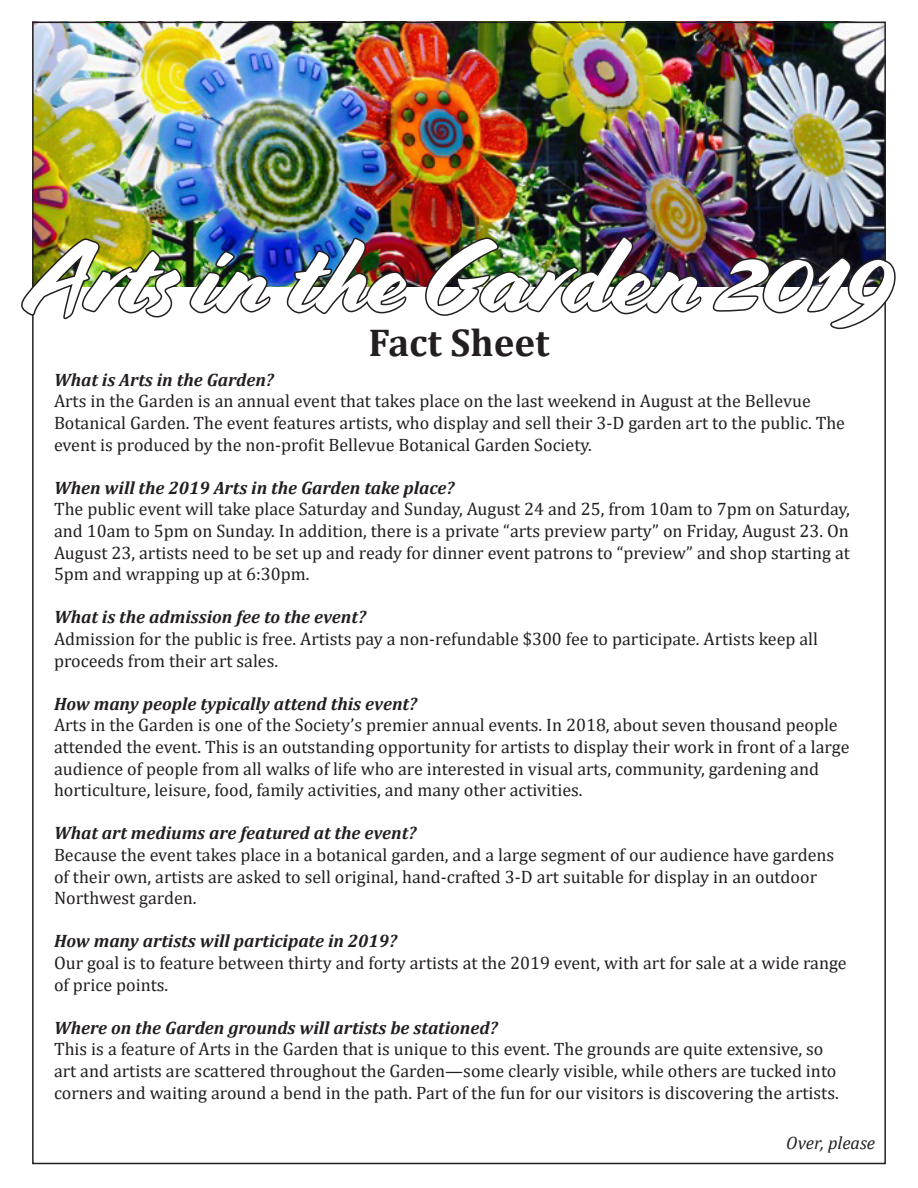
<style>
.page{position:relative;width:918px;height:1188px;background:#fff}
.page>*{position:absolute;margin:0;border:0;box-sizing:border-box;transform-origin:0 0}
.t1{font:102px "Cortado";color:#fff}
.t2{font:700 39px "Cambria";color:#231f20}
.t3{font:18px/21.6px "Cambria";color:#231f20}
.t4{font:italic 700 18px "Cambria";color:#231f20}
.t5{font:italic 18px "Cambria";color:#231f20}
</style>
<div class="page">
<img style="left:32px;top:21px;width:854px;height:266px">
<img style="left:21px;top:237px;width:251px;height:85px">
<img style="left:284px;top:235px;width:125px;height:80px">
<img style="left:424px;top:233px;width:279px;height:83px">
<img style="left:711px;top:255px;width:185px;height:76px">
<p class="t1" style="left:27px;top:218px;width:865px">Arts in the Garden 2019</p>
<p class="t2" style="left:369px;top:315px;width:182px">Fact Sheet</p>
<p class="t4" style="left:54px;top:367px;width:221px">What is Arts in the Garden?</p>
<p class="t3" style="left:54px;top:390px;width:793px">Arts in the Garden is an annual event that takes place on the last weekend in August at the Bellevue<br>Botanical Garden. The event features artists, who display and sell their 3-D garden art to the public. The event is produced by the non-profit Bellevue Botanical Garden Society.</p>
<p class="t4" style="left:54px;top:475px;width:402px">When will the 2019 Arts in the Garden take place?</p>
<p class="t3" style="left:54px;top:498px;width:797px;text-align:justify">The public event will take place Saturday and Sunday, August 24 and 25, from 10am to 7pm on Saturday, and 10am to 5pm on Sunday. In addition, there is a private “arts preview party” on Friday, August 23. On August 23, artists need to be set up and ready for dinner event patrons to “preview” and shop starting at 5pm and wrapping up at 6:30pm.</p>
<p class="t4" style="left:54px;top:604px;width:313px">What is the admission fee to the event?</p>
<p class="t3" style="left:54px;top:628px;width:766px">Admission for the public is free. Artists pay a non-refundable $300 fee to participate. Artists keep all proceeds from their art sales.</p>
<p class="t4" style="left:54px;top:691px;width:365px">How many people typically attend this event?</p>
<p class="t3" style="left:54px;top:714px;width:797px">Arts in the Garden is one of the Society’s premier annual events. In 2018, about seven thousand people attended the event. This is an outstanding opportunity for artists to display their work in front of a large audience of people from all walks of life who are interested in visual arts, community, gardening and horticulture, leisure, food, family activities, and many other activities.</p>
<p class="t4" style="left:54px;top:820px;width:364px">What art mediums are featured at the event?</p>
<p class="t3" style="left:54px;top:844px;width:782px">Because the event takes place in a botanical garden, and a large segment of our audience have gardens of their own, artists are asked to sell original, hand-crafted 3-D art suitable for display in an outdoor<br>Northwest garden.</p>
<p class="t4" style="left:54px;top:928px;width:345px">How many artists will participate in 2019?</p>
<p class="t3" style="left:54px;top:952px;width:794px">Our goal is to feature between thirty and forty artists at the 2019 event, with art for sale at a wide range of price points.</p>
<p class="t4" style="left:54px;top:1015px;width:445px">Where on the Garden grounds will artists be stationed?</p>
<p class="t3" style="left:54px;top:1038px;width:786px">This is a feature of Arts in the Garden that is unique to this event. The grounds are quite extensive, so art and artists are scattered throughout the Garden—some clearly visible, while others are tucked into corners and waiting around a bend in the path. Part of the fun for our visitors is discovering the artists.</p>
<p class="t5" style="left:786px;top:1130px;width:90px">Over, please</p>
</div>
